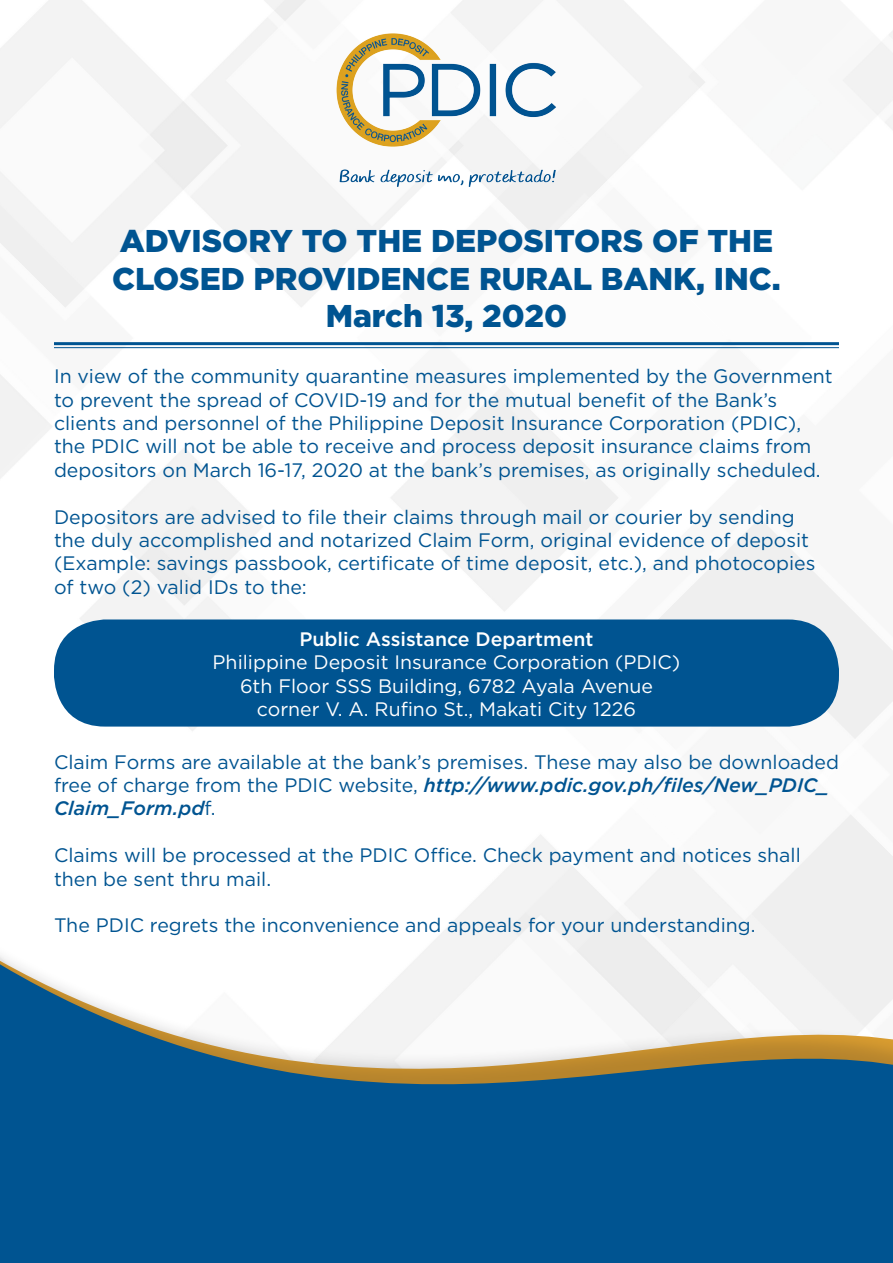
<style>
.page{position:relative;width:893px;height:1263px;background:#fff}
.page>*{position:absolute;margin:0;border:0;box-sizing:border-box;transform-origin:0 0}
.t1{font:900 31.5px "Gotham";color:#005491}
.t2{font:19.5px/23.4px "Gotham";color:#005491}
.t3{font:19.5px "Gotham";color:#fff}
.t4{font:500 19.5px "Gotham";color:#fff}
.s1{font-weight:500;font-style:italic}
</style>
<div class="page">
<img style="left:0;top:0;width:893px;height:898px">
<div style="left:54px;top:619px;width:785px;height:108px;background:#005491;border-radius:51px"></div>
<img style="left:331px;top:28px;width:231px;height:163px">
<hr style="left:54px;top:342px;width:785px;height:3px;background:#005491">
<hr style="left:54px;top:347px;width:785px;height:1px;background:#005491">
<div style="left:0;top:898px;width:893px;height:365px;background:#231f20;opacity:.2"></div>
<svg style="left:0;top:928px;width:893px;height:335px;fill:#005491"></svg>
<p class="t1" style="left:120px;top:219px;width:655px">ADVISORY TO THE DEPOSITORS OF THE</p>
<p class="t1" style="left:112px;top:257px;width:670px">CLOSED PROVIDENCE RURAL BANK, INC.</p>
<p class="t1" style="left:326px;top:294px;width:243px">March 13, 2020</p>
<p class="t2" style="left:54px;top:364px;width:780px">In view of the community quarantine measures implemented by the Government to prevent the spread of COVID-19 and for the mutual benefit of the Bank’s clients and personnel of the Philippine Deposit Insurance Corporation (PDIC), the PDIC will not be able to receive and process deposit insurance claims from depositors on March 16-17, 2020 at the bank’s premises, as originally scheduled.</p>
<p class="t2" style="left:54px;top:505px;width:763px">Depositors are advised to file their claims through mail or courier by sending the duly accomplished and notarized Claim Form, original evidence of deposit (Example: savings passbook, certificate of time deposit, etc.), and photocopies of two (2) valid IDs to the:</p>
<p class="t4" style="left:299px;top:626px;width:296px">Public Assistance Department</p>
<p class="t3" style="left:213px;top:650px;width:469px">Philippine Deposit Insurance Corporation (PDIC)</p>
<p class="t3" style="left:240px;top:673px;width:414px">6th Floor SSS Building, 6782 Ayala Avenue</p>
<p class="t3" style="left:257px;top:696px;width:381px">corner V. A. Rufino St., Makati City 1226</p>
<p class="t2" style="left:54px;top:749px;width:786px">Claim Forms are available at the bank’s premises. These may also be downloaded free of charge from the PDIC website, <span class="s1">http://www.pdic.gov.ph/files/New_PDIC_<br>Claim_Form.pd</span>f.</p>
<p class="t2" style="left:54px;top:843px;width:748px">Claims will be processed at the PDIC Office. Check payment and notices shall then be sent thru mail.</p>
<p class="t2" style="left:54px;top:913px;width:703px">The PDIC regrets the inconvenience and appeals for your understanding.</p>
</div>
